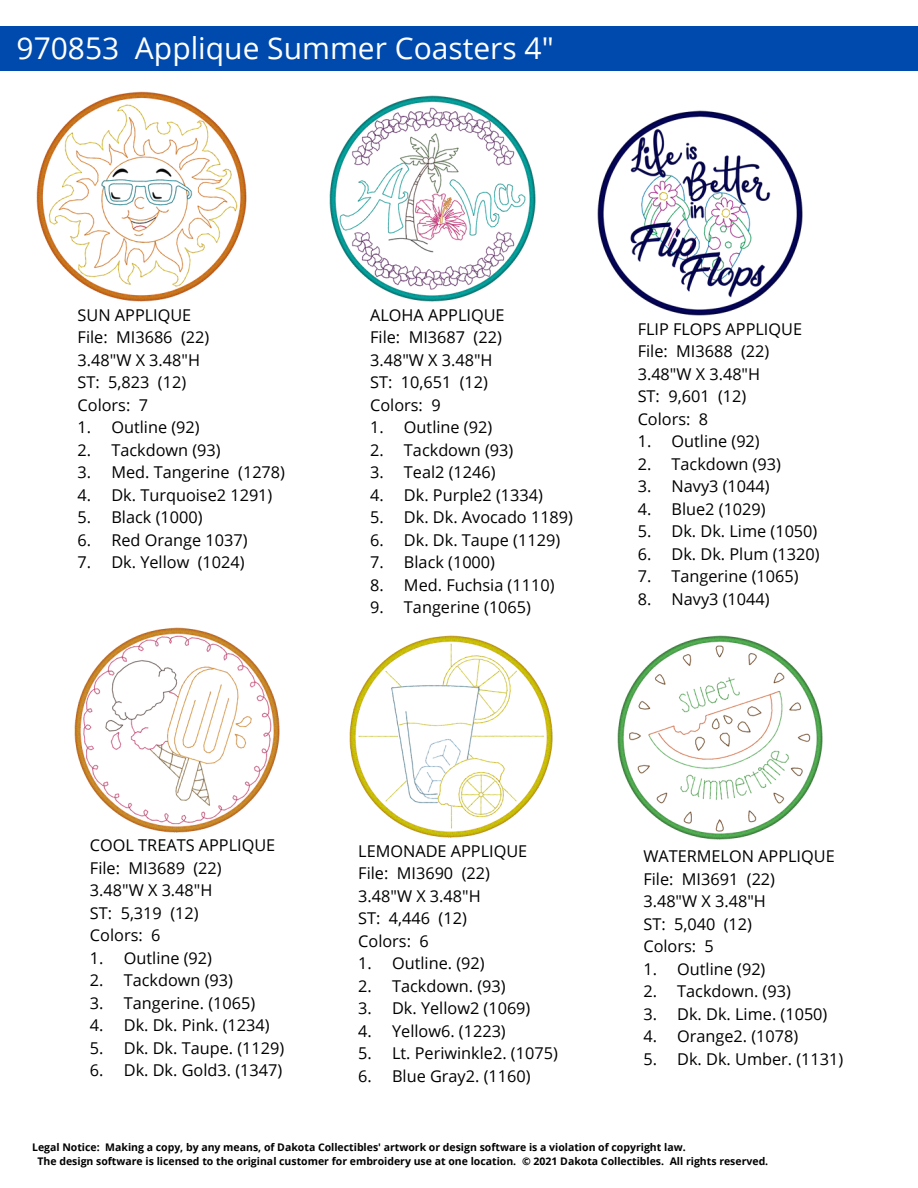
<style>
.page{position:relative;width:918px;height:1188px;background:#fff}
.page>*{position:absolute;margin:0;border:0;box-sizing:border-box;transform-origin:0 0}
.t1{font:30px "Open Sans";color:#fff}
.t2{font:16.35px "Open Sans";color:#000}
.t3{font:700 10.5px "Open Sans";color:#000}
</style>
<div class="page">
<img style="left:36px;top:91px;width:211px;height:211px">
<div style="left:0;top:26px;width:918px;height:45px;background:#004aad"></div>
<img style="left:329px;top:95px;width:207px;height:207px">
<img style="left:597px;top:110px;width:206px;height:206px">
<img style="left:74px;top:627px;width:206px;height:206px">
<img style="left:349px;top:635px;width:204px;height:203px">
<img style="left:617px;top:635px;width:206px;height:205px">
<p class="t1" style="left:17px;top:27px;width:539px">970853 Applique Summer Coasters 4"</p>
<p class="t2" style="left:78px;top:303px;width:115px">SUN APPLIQUE</p>
<p class="t2" style="left:78px;top:326px;width:133px">File: MI3686 (22)</p>
<p class="t2" style="left:78px;top:348px;width:124px">3.48"W X 3.48"H</p>
<p class="t2" style="left:78px;top:371px;width:110px">ST: 5,823 (12)</p>
<p class="t2" style="left:78px;top:393px;width:72px">Colors: 7</p>
<p class="t2" style="left:78px;top:416px;width:124px">1. Outline (92)</p>
<p class="t2" style="left:78px;top:438px;width:145px">2. Tackdown (93)</p>
<p class="t2" style="left:78px;top:461px;width:209px">3. Med. Tangerine (1278)</p>
<p class="t2" style="left:78px;top:483px;width:196px">4. Dk. Turquoise2 1291)</p>
<p class="t2" style="left:78px;top:506px;width:126px">5. Black (1000)</p>
<p class="t2" style="left:78px;top:528px;width:171px">6. Red Orange 1037)</p>
<p class="t2" style="left:78px;top:551px;width:169px">7. Dk. Yellow (1024)</p>
<p class="t2" style="left:370px;top:303px;width:136px">ALOHA APPLIQUE</p>
<p class="t2" style="left:370px;top:326px;width:133px">File: MI3687 (22)</p>
<p class="t2" style="left:370px;top:348px;width:124px">3.48"W X 3.48"H</p>
<p class="t2" style="left:370px;top:371px;width:119px">ST: 10,651 (12)</p>
<p class="t2" style="left:370px;top:393px;width:72px">Colors: 9</p>
<p class="t2" style="left:370px;top:416px;width:124px">1. Outline (92)</p>
<p class="t2" style="left:370px;top:438px;width:145px">2. Tackdown (93)</p>
<p class="t2" style="left:370px;top:461px;width:127px">3. Teal2 (1246)</p>
<p class="t2" style="left:370px;top:483px;width:174px">4. Dk. Purple2 (1334)</p>
<p class="t2" style="left:370px;top:506px;width:204px">5. Dk. Dk. Avocado 1189)</p>
<p class="t2" style="left:370px;top:528px;width:192px">6. Dk. Dk. Taupe (1129)</p>
<p class="t2" style="left:370px;top:551px;width:126px">7. Black (1000)</p>
<p class="t2" style="left:370px;top:573px;width:186px">8. Med. Fuchsia (1110)</p>
<p class="t2" style="left:370px;top:596px;width:162px">9. Tangerine (1065)</p>
<p class="t2" style="left:638px;top:317px;width:166px">FLIP FLOPS APPLIQUE</p>
<p class="t2" style="left:638px;top:340px;width:133px">File: MI3688 (22)</p>
<p class="t2" style="left:638px;top:362px;width:124px">3.48"W X 3.48"H</p>
<p class="t2" style="left:638px;top:385px;width:110px">ST: 9,601 (12)</p>
<p class="t2" style="left:638px;top:407px;width:72px">Colors: 8</p>
<p class="t2" style="left:638px;top:430px;width:124px">1. Outline (92)</p>
<p class="t2" style="left:638px;top:452px;width:145px">2. Tackdown (93)</p>
<p class="t2" style="left:638px;top:475px;width:133px">3. Navy3 (1044)</p>
<p class="t2" style="left:638px;top:497px;width:129px">4. Blue2 (1029)</p>
<p class="t2" style="left:638px;top:520px;width:181px">5. Dk. Dk. Lime (1050)</p>
<p class="t2" style="left:638px;top:542px;width:183px">6. Dk. Dk. Plum (1320)</p>
<p class="t2" style="left:638px;top:565px;width:162px">7. Tangerine (1065)</p>
<p class="t2" style="left:638px;top:587px;width:133px">8. Navy3 (1044)</p>
<p class="t2" style="left:90px;top:834px;width:187px">COOL TREATS APPLIQUE</p>
<p class="t2" style="left:90px;top:856px;width:133px">File: MI3689 (22)</p>
<p class="t2" style="left:90px;top:879px;width:124px">3.48"W X 3.48"H</p>
<p class="t2" style="left:90px;top:901px;width:110px">ST: 5,319 (12)</p>
<p class="t2" style="left:90px;top:924px;width:72px">Colors: 6</p>
<p class="t2" style="left:90px;top:946px;width:124px">1. Outline (92)</p>
<p class="t2" style="left:90px;top:969px;width:145px">2. Tackdown (93)</p>
<p class="t2" style="left:90px;top:991px;width:167px">3. Tangerine. (1065)</p>
<p class="t2" style="left:90px;top:1014px;width:181px">4. Dk. Dk. Pink. (1234)</p>
<p class="t2" style="left:90px;top:1036px;width:196px">5. Dk. Dk. Taupe. (1129)</p>
<p class="t2" style="left:90px;top:1059px;width:194px">6. Dk. Dk. Gold3. (1347)</p>
<p class="t2" style="left:358px;top:839px;width:171px">LEMONADE APPLIQUE</p>
<p class="t2" style="left:358px;top:862px;width:133px">File: MI3690 (22)</p>
<p class="t2" style="left:358px;top:884px;width:124px">3.48"W X 3.48"H</p>
<p class="t2" style="left:358px;top:907px;width:110px">ST: 4,446 (12)</p>
<p class="t2" style="left:358px;top:929px;width:72px">Colors: 6</p>
<p class="t2" style="left:358px;top:952px;width:128px">1. Outline. (92)</p>
<p class="t2" style="left:358px;top:974px;width:149px">2. Tackdown. (93)</p>
<p class="t2" style="left:358px;top:997px;width:174px">3. Dk. Yellow2 (1069)</p>
<p class="t2" style="left:358px;top:1019px;width:149px">4. Yellow6. (1223)</p>
<p class="t2" style="left:358px;top:1042px;width:201px">5. Lt. Periwinkle2. (1075)</p>
<p class="t2" style="left:358px;top:1064px;width:174px">6. Blue Gray2. (1160)</p>
<p class="t2" style="left:643px;top:845px;width:193px">WATERMELON APPLIQUE</p>
<p class="t2" style="left:643px;top:867px;width:133px">File: MI3691 (22)</p>
<p class="t2" style="left:643px;top:890px;width:124px">3.48"W X 3.48"H</p>
<p class="t2" style="left:643px;top:912px;width:110px">ST: 5,040 (12)</p>
<p class="t2" style="left:643px;top:935px;width:72px">Colors: 5</p>
<p class="t2" style="left:643px;top:957px;width:124px">1. Outline (92)</p>
<p class="t2" style="left:643px;top:980px;width:149px">2. Tackdown. (93)</p>
<p class="t2" style="left:643px;top:1002px;width:186px">3. Dk. Dk. Lime. (1050)</p>
<p class="t2" style="left:643px;top:1025px;width:156px">4. Orange2. (1078)</p>
<p class="t2" style="left:643px;top:1047px;width:201px">5. Dk. Dk. Umber. (1131)</p>
<p class="t3" style="left:32px;top:1140px;width:655px">Legal Notice: Making a copy, by any means, of Dakota Collectibles' artwork or design software is a violation of copyright law.</p>
<p class="t3" style="left:38px;top:1154px;width:732px">The design software is licensed to the original customer for embroidery use at one location. © 2021 Dakota Collectibles. All rights reserved.</p>
</div>
